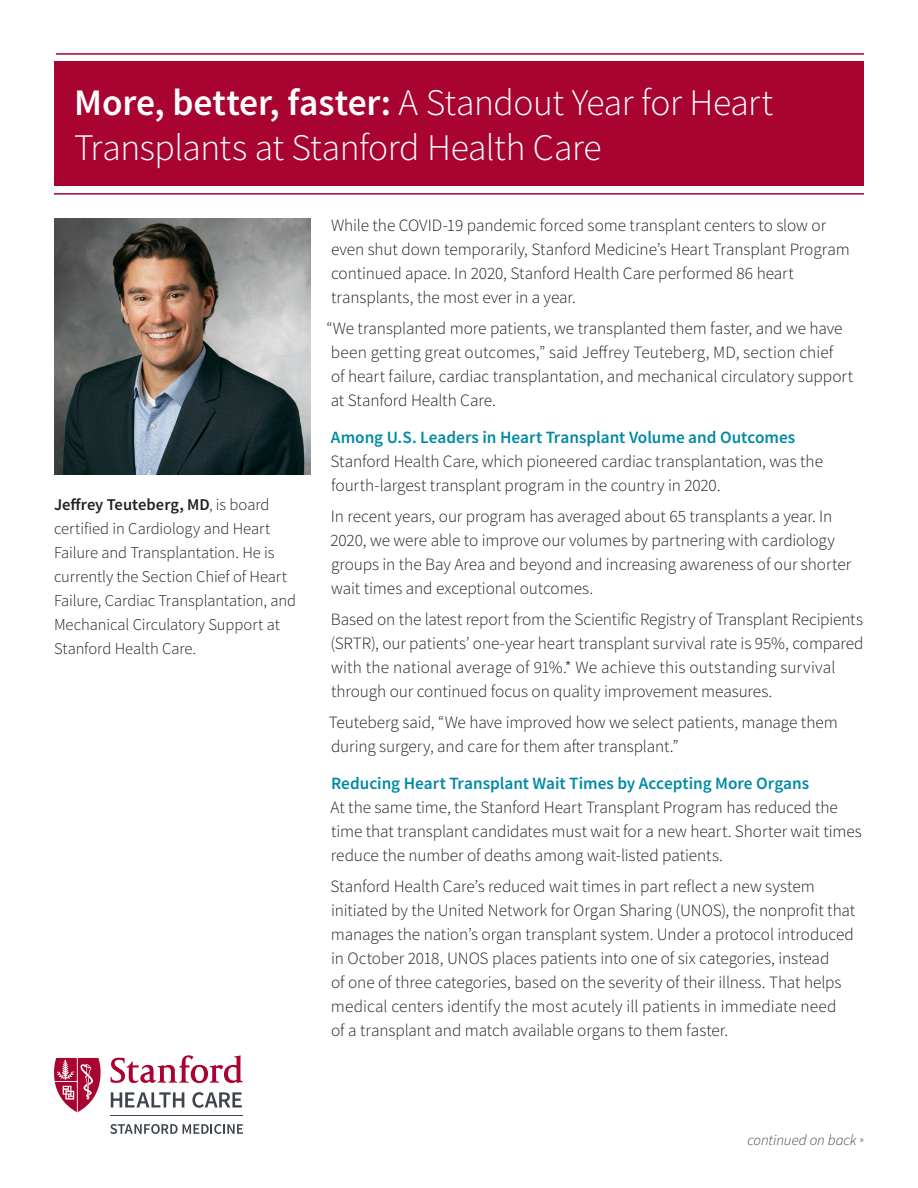
<style>
.page{position:relative;width:918px;height:1188px;background:#fff}
.page>*{position:absolute;margin:0;border:0;box-sizing:border-box;transform-origin:0 0}
.t1{font:300 37.5px/45px "Source Sans Pro";letter-spacing:-.015em;color:#fff}
.body_-_copy{font:300 17.25px/24px "Source Sans Pro";letter-spacing:-.005em;color:#231f20}
.subheader_-_blue{font:600 17.25px "Source Sans Pro";color:#0089a5}
.sidebar_-_copy{font:300 16.5px/24px "Source Sans Pro";letter-spacing:-.005em;color:#231f20}
.t2{font:italic 300 15px "Source Sans Pro";color:#3e444f}
.s1{font-weight:600}
.s2{font-style:normal;font-size:11.25px}
</style>
<div class="page">
<svg style="left:110px;top:1124px;width:133px;height:10px"></svg>
<hr style="left:110px;top:1115px;width:133px;height:1px;background:#3e444f">
<svg style="left:54px;top:1055px;width:189px;height:57px"></svg>
<img style="left:54px;top:218px;width:256px;height:257px">
<div style="left:54px;top:62px;width:810px;height:124px;background:#a90332"></div>
<hr style="left:54px;top:193px;width:810px;height:2px;background:#a90332">
<hr style="left:56px;top:53px;width:808px;height:2px;background:#a90332">
<p class="t1" style="left:74px;top:80px;width:700px"><span class="s1">More, better, faster:</span> A Standout Year for Heart<br>Transplants at Stanford Health Care</p>
<p class="sidebar_-_copy" style="left:54px;top:493px;width:244px"><span class="s1">Jeffrey Teuteberg, MD</span>, is board certified in Cardiology and Heart Failure and Transplantation. He is currently the Section Chief of Heart Failure, Cardiac Transplantation, and Mechanical Circulatory Support at Stanford Health Care.</p>
<p class="body_-_copy" style="left:331px;top:213px;width:520px">While the COVID-19 pandemic forced some transplant centers to slow or even shut down temporarily, Stanford Medicine’s Heart Transplant Program continued apace. In 2020, Stanford Health Care performed 86 heart transplants, the most ever in a year.</p>
<p class="body_-_copy" style="left:326px;top:316px;width:528px">“We transplanted more patients, we transplanted them faster, and we have been getting great outcomes,” said Jeffrey Teuteberg, MD, section chief<br>of heart failure, cardiac transplantation, and mechanical circulatory support at Stanford Health Care.</p>
<p class="subheader_-_blue" style="left:331px;top:426px;width:466px">Among U.S. Leaders in Heart Transplant Volume and Outcomes</p>
<p class="body_-_copy" style="left:330px;top:450px;width:494px">Stanford Health Care, which pioneered cardiac transplantation, was the fourth-largest transplant program in the country in 2020.</p>
<p class="body_-_copy" style="left:330px;top:504px;width:522px">In recent years, our program has averaged about 65 transplants a year. In 2020, we were able to improve our volumes by partnering with cardiology groups in the Bay Area and beyond and increasing awareness of our shorter wait times and exceptional outcomes.</p>
<p class="body_-_copy" style="left:330px;top:607px;width:535px">Based on the latest report from the Scientific Registry of Transplant Recipients (SRTR), our patients’ one-year heart transplant survival rate is 95%, compared with the national average of 91%.* We achieve this outstanding survival through our continued focus on quality improvement measures.</p>
<p class="body_-_copy" style="left:329px;top:710px;width:510px">Teuteberg said, “We have improved how we select patients, manage them during surgery, and care for them after transplant.”</p>
<p class="subheader_-_blue" style="left:331px;top:772px;width:480px">Reducing Heart Transplant Wait Times by Accepting More Organs</p>
<p class="body_-_copy" style="left:330px;top:795px;width:533px">At the same time, the Stanford Heart Transplant Program has reduced the time that transplant candidates must wait for a new heart. Shorter wait times reduce the number of deaths among wait-listed patients.</p>
<p class="body_-_copy" style="left:330px;top:874px;width:526px">Stanford Health Care’s reduced wait times in part reflect a new system initiated by the United Network for Organ Sharing (UNOS), the nonprofit that manages the nation’s organ transplant system. Under a protocol introduced in October 2018, UNOS places patients into one of six categories, instead<br>of one of three categories, based on the severity of their illness. That helps medical centers identify the most acutely ill patients in immediate need<br>of a transplant and match available organs to them faster.</p>
<p class="t2" style="left:747px;top:1131px;width:118px">continued on back <span class="s2">»</span></p>
</div>
